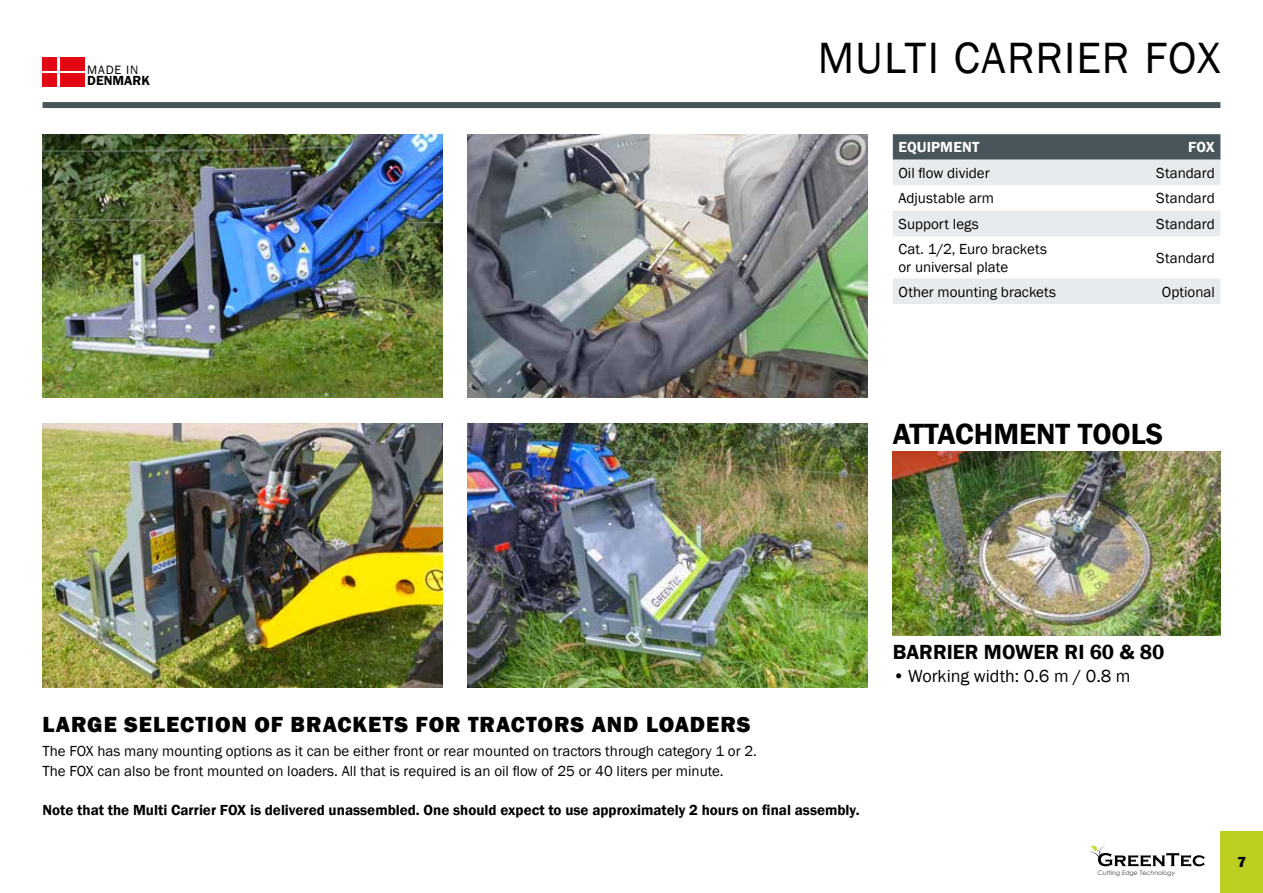
<style>
.page{position:relative;width:1263px;height:893px;background:#fff}
.page>*{position:absolute;margin:0;border:0;box-sizing:border-box;transform-origin:0 0}
.t1{font:45px "Franklin Gothic";letter-spacing:.025em;color:#000}
.t2{font:600 30px "Franklin Gothic";color:#000}
.t3{font:800 22.5px "Franklin Gothic";letter-spacing:.04em;color:#000}
.t4{font:600 21px "Franklin Gothic";color:#000}
.t5{font:18px "Franklin Gothic";color:#000}
.t6{font:15px/19.5px "Franklin Gothic";color:#000}
.t7{font:600 15px "Franklin Gothic";color:#000}
.t8{font:600 15px "Franklin Gothic";letter-spacing:.005em;color:#fff}
.t9{font:800 15px "Franklin Gothic";color:#000}
.t10{font:600 13.5px "Franklin Gothic";color:#000}
.t11{font:12.45px "Franklin Gothic";letter-spacing:.07em;color:#000}
.t12{font:italic 6.3px "Century Gothic";color:#3d3c3b}
</style>
<div class="page">
<svg style="left:1088px;top:845px;width:117px;height:22px"></svg>
<div style="left:42px;top:57px;width:15px;height:13px;background:#e30613"></div>
<div style="left:60px;top:57px;width:25px;height:13px;background:#e30613"></div>
<div style="left:42px;top:73px;width:15px;height:14px;background:#e30613"></div>
<div style="left:60px;top:73px;width:25px;height:14px;background:#e30613"></div>
<img style="left:893px;top:451px;width:327px;height:184px">
<img style="left:43px;top:423px;width:399px;height:264px">
<img style="left:468px;top:134px;width:399px;height:264px">
<img style="left:43px;top:134px;width:400px;height:264px">
<img style="left:468px;top:423px;width:399px;height:264px">
<div style="left:43px;top:102px;width:1177px;height:6px;background:#48565c"></div>
<svg style="left:893px;top:134px;width:327px;height:26px;background:#4c5a60"></svg>
<svg style="left:893px;top:160px;width:327px;height:144px;fill:#e8ebed"></svg>
<div style="left:1220px;top:831px;width:43px;height:62px;background:#bccf21"></div>
<p class="t11" style="left:87px;top:62px;width:53px">MADE IN</p>
<p class="t10" style="left:87px;top:72px;width:64px">DENMARK</p>
<h1 class="t1" style="left:818px;top:30px;width:404px">MULTI CARRIER FOX</h1>
<p class="t8" style="left:898px;top:138px;width:82px">EQUIPMENT</p>
<p class="t8" style="left:1188px;top:138px;width:28px">FOX</p>
<p class="t6" style="left:898px;top:163px;width:93px">Oil flow divider</p>
<p class="t6" style="left:1156px;top:163px;width:60px">Standard</p>
<p class="t6" style="left:898px;top:189px;width:97px">Adjustable arm</p>
<p class="t6" style="left:1156px;top:189px;width:60px">Standard</p>
<p class="t6" style="left:898px;top:214px;width:82px">Support legs</p>
<p class="t6" style="left:1156px;top:214px;width:60px">Standard</p>
<p class="t6" style="left:898px;top:240px;width:150px;line-height:18px">Cat. 1/2, Euro brackets or universal plate</p>
<p class="t6" style="left:1156px;top:248px;width:60px">Standard</p>
<p class="t6" style="left:898px;top:282px;width:159px">Other mounting brackets</p>
<p class="t6" style="left:1162px;top:282px;width:54px">Optional</p>
<h2 class="t2" style="left:893px;top:416px;width:272px">ATTACHMENT TOOLS</h2>
<h3 class="t3" style="left:43px;top:710px;width:710px">LARGE SELECTION OF BRACKETS FOR TRACTORS AND LOADERS</h3>
<p class="t6" style="left:43px;top:742px;width:716px">The FOX has many mounting options as it can be either front or rear mounted on tractors through category 1 or 2.<br>The FOX can also be front mounted on loaders. All that is required is an oil flow of 25 or 40 liters per minute.</p>
<p class="t7" style="left:43px;top:801px;width:819px">Note that the Multi Carrier FOX is delivered unassembled. One should expect to use approximately 2 hours on final assembly.</p>
<h3 class="t4" style="left:893px;top:639px;width:273px">BARRIER MOWER RI 60 &amp; 80</h3>
<p class="t5" style="left:893px;top:665px;width:239px">• Working width: 0.6 m / 0.8 m</p>
<p class="t12" style="left:1098px;top:869px;width:79px">Cutting Edge Technology</p>
<p class="t9" style="left:1237px;top:852px;width:10px">7</p>
</div>
